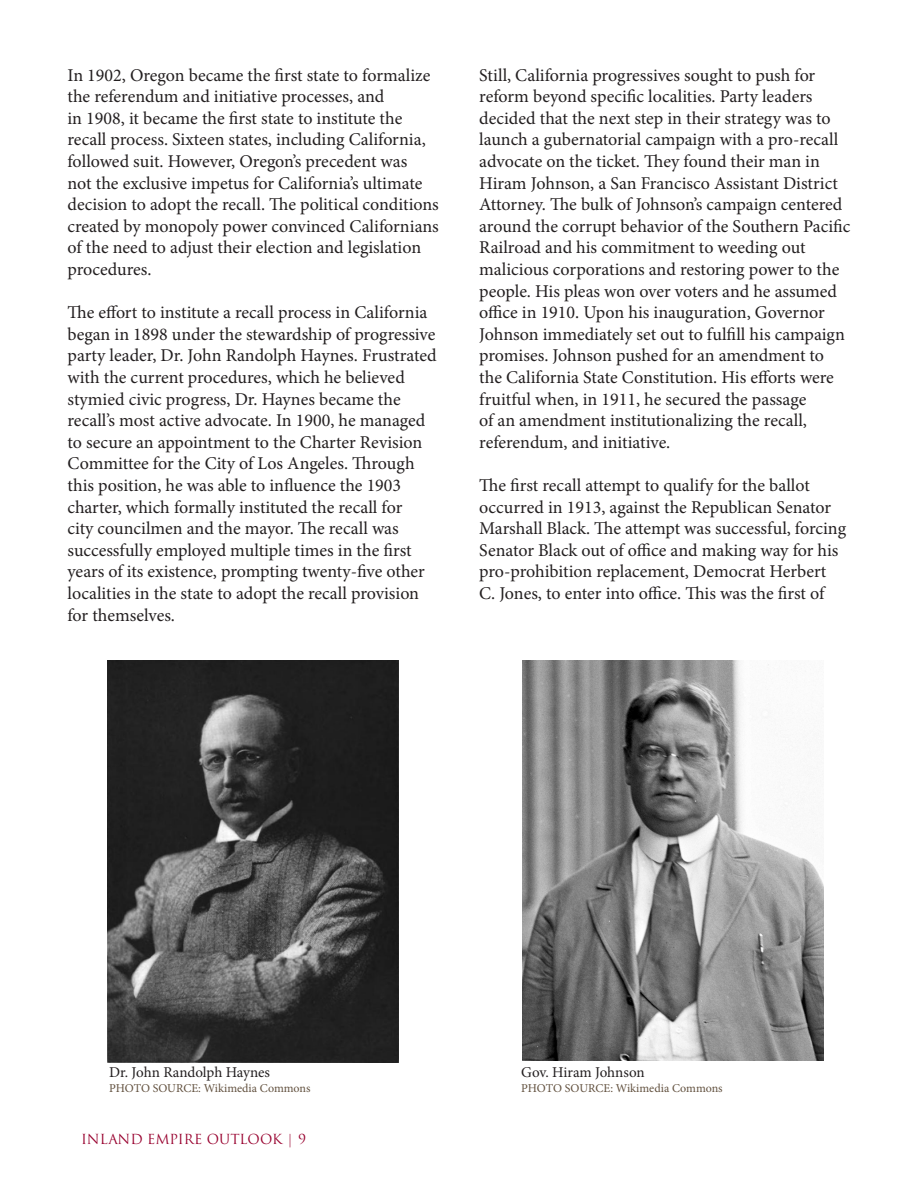
<style>
.page{position:relative;width:918px;height:1188px;background:#fff}
.page>*{position:absolute;margin:0;border:0;box-sizing:border-box;transform-origin:0 0}
.t1{font:18px/21.6px "Minion Pro";color:#231f20}
.t2{font:15px "Minion Pro";letter-spacing:-.005em;color:#231f20}
.t3{font:13.5px "Trajan Pro 3";color:#98002e}
.t4{font:12px "Minion Pro";letter-spacing:-.005em;color:#62513f}
</style>
<div class="page">
<img style="left:108px;top:660px;width:291px;height:402px">
<img style="left:522px;top:660px;width:302px;height:401px">
<p class="t1" style="left:68px;top:64px;width:373px">In 1902, Oregon became the first state to formalize the referendum and initiative processes, and<br>in 1908, it became the first state to institute the recall process. Sixteen states, including California, followed suit. However, Oregon’s precedent was<br>not the exclusive impetus for California’s ultimate decision to adopt the recall. The political conditions created by monopoly power convinced Californians of the need to adjust their election and legislation procedures.</p>
<p class="t1" style="left:68px;top:302px;width:371px">The effort to institute a recall process in California began in 1898 under the stewardship of progressive party leader, Dr. John Randolph Haynes. Frustrated with the current procedures, which he believed stymied civic progress, Dr. Haynes became the recall’s most active advocate. In 1900, he managed to secure an appointment to the Charter Revision Committee for the City of Los Angeles. Through this position, he was able to influence the 1903 charter, which formally instituted the recall for<br>city councilmen and the mayor. The recall was successfully employed multiple times in the first years of its existence, prompting twenty-five other localities in the state to adopt the recall provision for themselves.</p>
<p class="t1" style="left:479px;top:64px;width:373px">Still, California progressives sought to push for reform beyond specific localities. Party leaders decided that the next step in their strategy was to launch a gubernatorial campaign with a pro-recall advocate on the ticket. They found their man in Hiram Johnson, a San Francisco Assistant District Attorney. The bulk of Johnson’s campaign centered around the corrupt behavior of the Southern Pacific Railroad and his commitment to weeding out malicious corporations and restoring power to the people. His pleas won over voters and he assumed office in 1910. Upon his inauguration, Governor Johnson immediately set out to fulfill his campaign promises. Johnson pushed for an amendment to the California State Constitution. His efforts were fruitful when, in 1911, he secured the passage<br>of an amendment institutionalizing the recall, referendum, and initiative.</p>
<p class="t1" style="left:479px;top:475px;width:368px">The first recall attempt to qualify for the ballot occurred in 1913, against the Republican Senator Marshall Black. The attempt was successful, forcing Senator Black out of office and making way for his pro-prohibition replacement, Democrat Herbert C. Jones, to enter into office. This was the first of</p>
<p class="t2" style="left:109px;top:1062px;width:163px">Dr. John Randolph Haynes</p>
<p class="t4" style="left:109px;top:1080px;width:203px">PHOTO SOURCE: Wikimedia Commons</p>
<p class="t3" style="left:81px;top:1130px;width:227px">INLAND EMPIRE OUTLOOK | 9</p>
<p class="t2" style="left:521px;top:1062px;width:125px">Gov. Hiram Johnson</p>
<p class="t4" style="left:521px;top:1080px;width:203px">PHOTO SOURCE: Wikimedia Commons</p>
</div>
